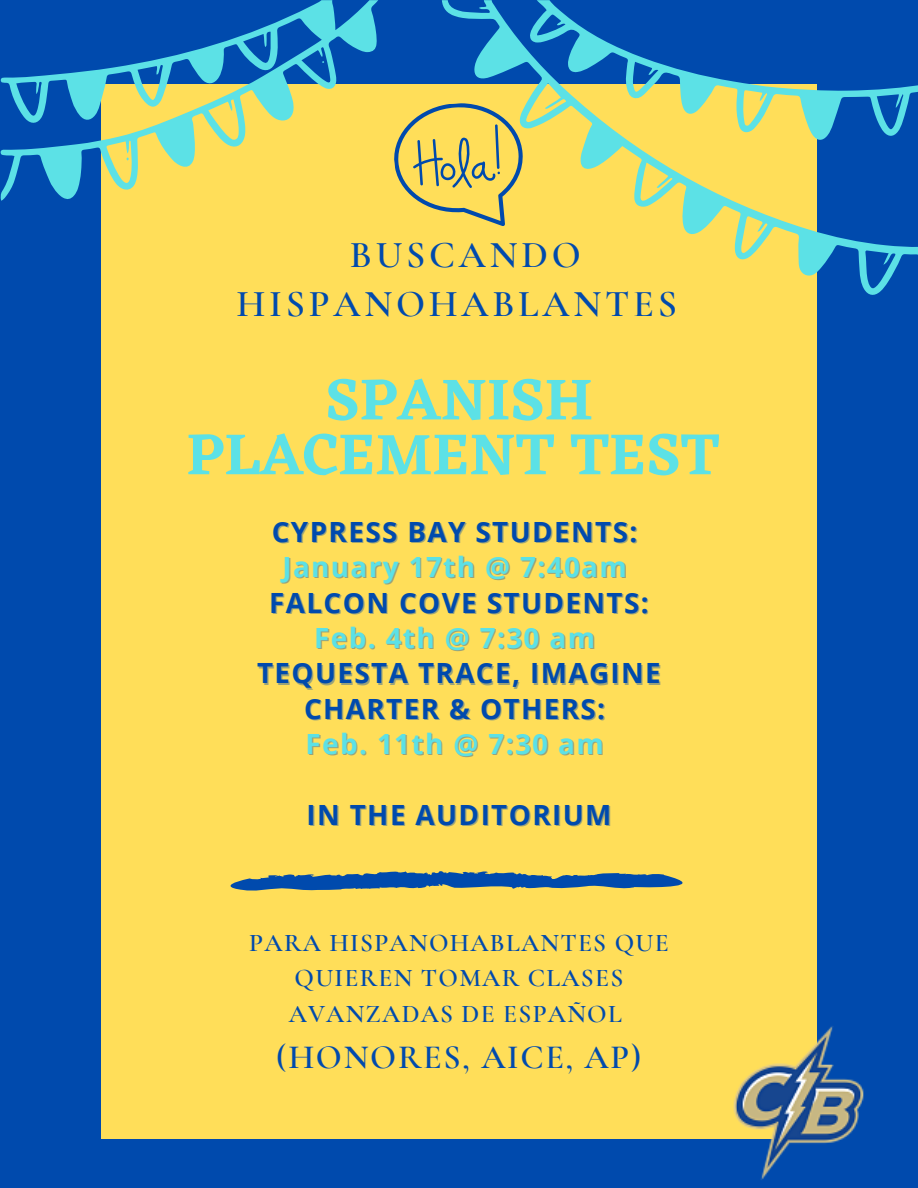
<style>
.page{position:relative;width:918px;height:1188px;background:#004aad}
.page>*{position:absolute;margin:0;border:0;box-sizing:border-box;transform-origin:0 0}
.t1{font:600 60px/54.8px "Eczar";color:#5ce1e6;text-align:center}
.t2{font:600 37.95px/49.3px "Cormorant Garamond";letter-spacing:.1em;color:#004aad;text-align:center}
.t3{font:600 34.05px "Cormorant Garamond";letter-spacing:.05em;color:#004aad}
.t4{font:700 27.9px "Open Sans";letter-spacing:.05em;color:#004aad}
.t5{font:700 27.9px "Open Sans";letter-spacing:.05em;color:#5ce1e6}
.t6{font:600 25.5px/35.4px "Cormorant Garamond";letter-spacing:.05em;color:#004aad;text-align:center}
</style>
<div class="page">
<div style="left:101px;top:85px;width:716px;height:1054px;background:#ffde59"></div>
<svg style="left:231px;top:871px;width:451px;height:20px"></svg>
<svg style="left:0;top:0;width:918px;height:295px"></svg>
<svg style="left:391px;top:99px;width:136px;height:134px"></svg>
<img style="left:733px;top:1026px;width:131px;height:154px">
<p class="t2" style="left:237px;top:230px;width:442px">BUSCANDO<br>HISPANOHABLANTES</p>
<p class="t1" style="left:187px;top:371px;width:534px">SPANISH<br>PLACEMENT TEST</p>
<h2 class="t4" style="left:272px;top:512px;width:367px">CYPRESS BAY STUDENTS:</h2>
<p class="t5" style="left:282px;top:547px;width:346px">January 17th @ 7:40am</p>
<p class="t4" style="left:269px;top:583px;width:381px">FALCON COVE STUDENTS:</p>
<p class="t5" style="left:314px;top:618px;width:282px">Feb. 4th @ 7:30 am</p>
<h3 class="t4" style="left:257px;top:653px;width:405px">TEQUESTA TRACE, IMAGINE</h3>
<p class="t4" style="left:304px;top:689px;width:303px">CHARTER &amp; OTHERS:</p>
<p class="t5" style="left:306px;top:724px;width:300px">Feb. 11th @ 7:30 am</p>
<p class="t4" style="left:307px;top:795px;width:306px">IN THE AUDITORIUM</p>
<p class="t6" style="left:249px;top:925px;width:421px">PARA HISPANOHABLANTES QUE<br>QUIEREN TOMAR CLASES<br>AVANZADAS DE ESPAÑOL</p>
<p class="t3" style="left:276px;top:1036px;width:367px">(HONORES, AICE, AP)</p>
</div>
